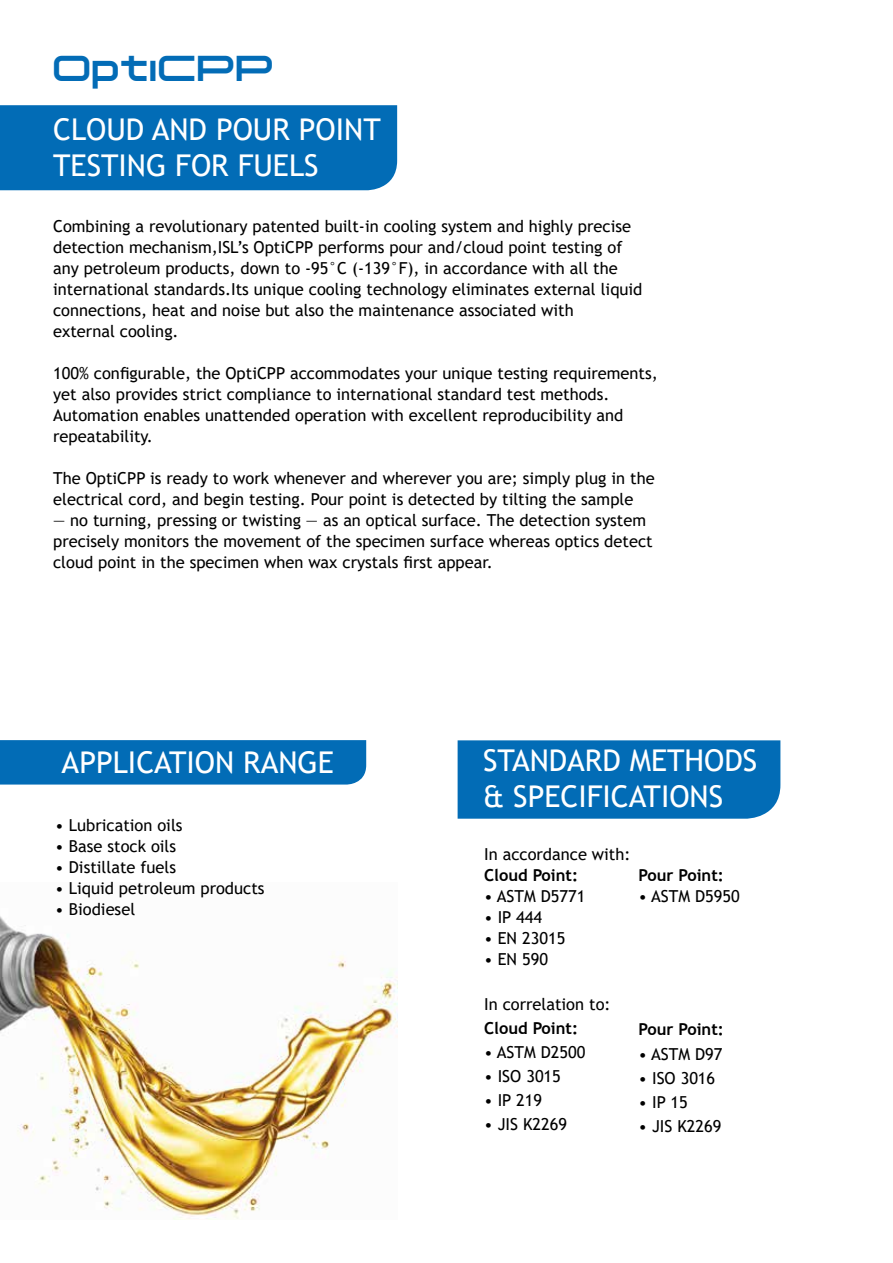
<style>
.page{position:relative;width:893px;height:1263px;background:#fff}
.page>*{position:absolute;margin:0;border:0;box-sizing:border-box;transform-origin:0 0}
.t1{font:36px "Tachyon";color:#036cb6}
.t2{font:30px/36px "Trebuchet MS";color:#fff}
.t3{font:16.5px/21px "Trebuchet MS";color:#000}
.t4{font:700 16.5px "Trebuchet MS";color:#000}
</style>
<div class="page">
<img style="left:0;top:916px;width:397px;height:303px">
<div style="left:0;top:105px;width:397px;height:85px;background:#026cb6"></div>
<div style="left:0;top:740px;width:366px;height:44px;background:#026cb6"></div>
<div style="left:458px;top:740px;width:322px;height:79px;background:#026cb6"></div>
<h1 class="t1" style="left:54px;top:45px;width:223px">OptiCPP</h1>
<h2 class="t2" style="left:53px;top:111px;width:329px">CLOUD AND POUR POINT<br>TESTING FOR FUELS</h2>
<p class="t3" style="left:53px;top:216px;width:591px">Combining a revolutionary patented built-in cooling system and highly precise detection mechanism,ISL’s OptiCPP performs pour and/cloud point testing of any petroleum products, down to -95°C (-139°F), in accordance with all the international standards.Its unique cooling technology eliminates external liquid connections, heat and noise but also the maintenance associated with<br>external cooling.</p>
<p class="t3" style="left:53px;top:363px;width:606px">100% configurable, the OptiCPP accommodates your unique testing requirements, yet also provides strict compliance to international standard test methods.<br>Automation enables unattended operation with excellent reproducibility and repeatability.</p>
<p class="t3" style="left:53px;top:468px;width:603px">The OptiCPP is ready to work whenever and wherever you are; simply plug in the electrical cord, and begin testing. Pour point is detected by tilting the sample</p>
<p class="t3" style="left:53px;top:510px;width:601px">— no turning, pressing or twisting — as an optical surface. The detection system precisely monitors the movement of the specimen surface whereas optics detect cloud point in the specimen when wax crystals first appear.</p>
<h2 class="t2" style="left:62px;top:744px;width:274px">APPLICATION RANGE</h2>
<p class="t3" style="left:55px;top:814px;width:129px">• Lubrication oils</p>
<p class="t3" style="left:55px;top:835px;width:122px">• Base stock oils</p>
<p class="t3" style="left:55px;top:856px;width:122px">• Distillate fuels</p>
<p class="t3" style="left:55px;top:877px;width:211px">• Liquid petroleum products</p>
<p class="t3" style="left:55px;top:898px;width:81px">• Biodiesel</p>
<h2 class="t2" style="left:483px;top:742px;width:276px">STANDARD METHODS &amp; SPECIFICATIONS</h2>
<p class="t3" style="left:484px;top:844px;width:148px">In accordance with:</p>
<p class="t4" style="left:484px;top:865px;width:96px">Cloud Point:</p>
<p class="t3" style="left:484px;top:886px;width:103px">• ASTM D5771</p>
<p class="t3" style="left:484px;top:907px;width:60px">• IP 444</p>
<p class="t3" style="left:484px;top:928px;width:83px">• EN 23015</p>
<p class="t3" style="left:484px;top:949px;width:65px">• EN 590</p>
<p class="t3" style="left:484px;top:994px;width:128px">In correlation to:</p>
<p class="t4" style="left:484px;top:1018px;width:96px">Cloud Point:</p>
<p class="t3" style="left:484px;top:1042px;width:103px">• ASTM D2500</p>
<p class="t3" style="left:484px;top:1066px;width:78px">• ISO 3015</p>
<p class="t3" style="left:484px;top:1090px;width:60px">• IP 219</p>
<p class="t3" style="left:484px;top:1114px;width:85px">• JIS K2269</p>
<p class="t4" style="left:638px;top:865px;width:87px">Pour Point:</p>
<p class="t3" style="left:638px;top:885px;width:103px">• ASTM D5950</p>
<p class="t4" style="left:638px;top:1019px;width:87px">Pour Point:</p>
<p class="t3" style="left:638px;top:1043px;width:86px">• ASTM D97</p>
<p class="t3" style="left:638px;top:1067px;width:78px">• ISO 3016</p>
<p class="t3" style="left:638px;top:1091px;width:51px">• IP 15</p>
<p class="t3" style="left:638px;top:1115px;width:85px">• JIS K2269</p>
</div>
